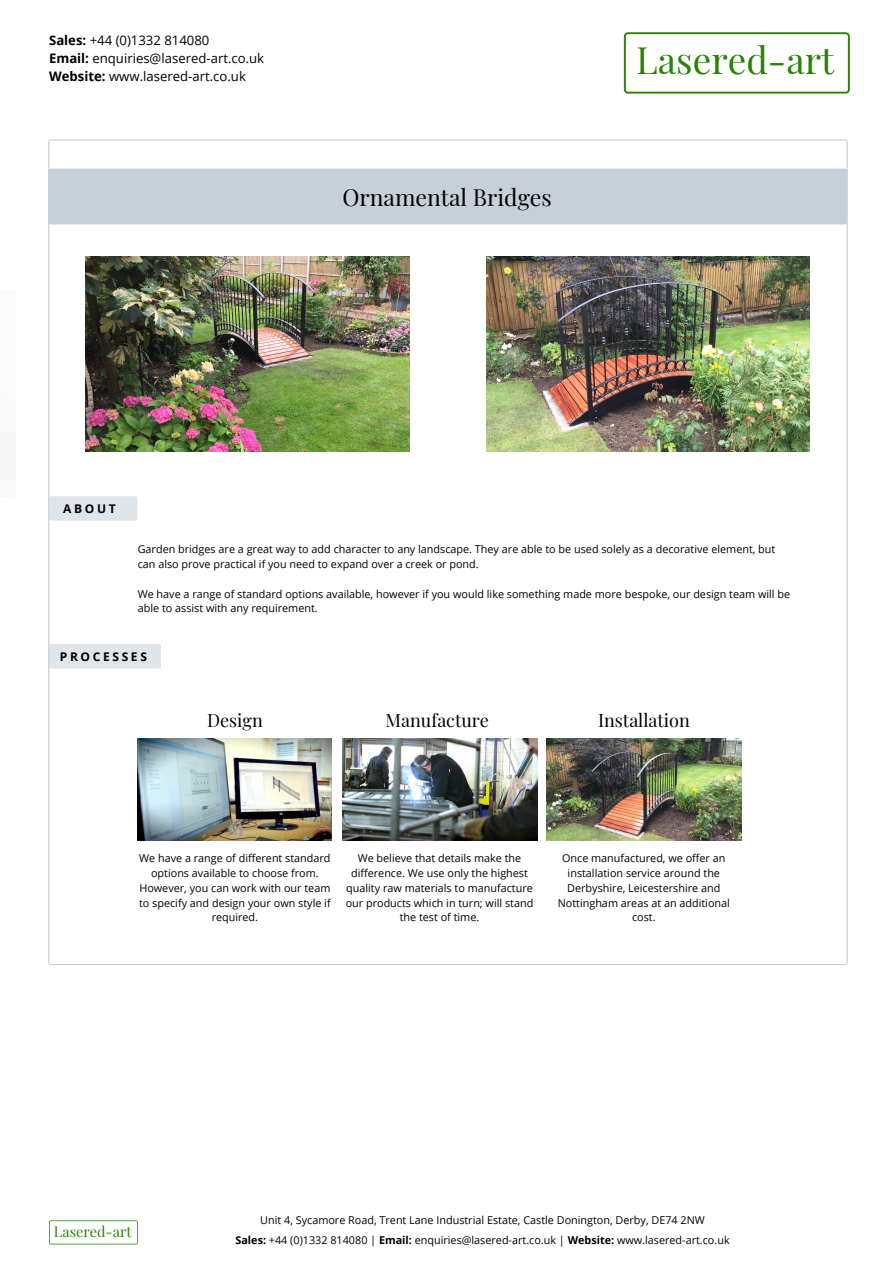
<style>
.page{position:relative;width:894px;height:1264px;background:#fff}
.page>*{position:absolute;margin:0;border:0;box-sizing:border-box;transform-origin:0 0}
.t1{font:36.9px "Playfair Display";color:#288204}
.t2{font:23.1px "Playfair Display";color:#000}
.t3{font:18px "Playfair Display";color:#000}
.t4{font:14.4px "Playfair Display";color:#288204}
.t5{font:13.2px/18px "Open Sans";color:#000}
.t6{font:700 12px "Open Sans";letter-spacing:.22em;color:#000}
.t7{font:10.8px/14.7px "Open Sans";color:#000;text-align:center}
.s1{font-weight:700}
</style>
<div class="page">
<svg style="left:623px;top:32px;width:226px;height:62px"></svg>
<svg style="left:49px;top:1220px;width:89px;height:24px"></svg>
<img style="left:48px;top:139px;width:799px;height:826px">
<img style="left:138px;top:738px;width:193px;height:102px">
<img style="left:342px;top:738px;width:195px;height:102px">
<img style="left:546px;top:738px;width:195px;height:102px">
<p class="t5" style="left:49px;top:31px;width:216px"><span class="s1">Sales:</span> +44 (0)1332 814080<br><span class="s1">Email:</span> enquiries@lasered-art.co.uk<br><span class="s1">Website:</span> www.lasered-art.co.uk</p>
<h1 class="t1" style="left:636px;top:34px;width:199px">Lasered-art</h1>
<h2 class="t2" style="left:342px;top:181px;width:211px">Ornamental Bridges</h2>
<p class="t6" style="left:63px;top:500px;width:54px">ABOUT</p>
<p class="t7" style="left:138px;top:542px;width:639px;text-align:left">Garden bridges are a great way to add character to any landscape. They are able to be used solely as a decorative element, but can also prove practical if you need to expand over a creek or pond.</p>
<p class="t7" style="left:138px;top:586px;width:653px;text-align:left">We have a range of standard options available, however if you would like something made more bespoke, our design team will be able to assist with any requirement.</p>
<p class="t6" style="left:60px;top:648px;width:88px">PROCESSES</p>
<h3 class="t3" style="left:207px;top:707px;width:57px">Design</h3>
<h3 class="t3" style="left:385px;top:707px;width:105px">Manufacture</h3>
<h3 class="t3" style="left:598px;top:707px;width:93px">Installation</h3>
<p class="t7" style="left:139px;top:850px;width:193px">We have a range of different standard options available to choose from.<br>However, you can work with our team to specify and design your own style if required.</p>
<p class="t7" style="left:345px;top:850px;width:189px">We believe that details make the difference. We use only the highest quality raw materials to manufacture our products which in turn; will stand the test of time.</p>
<p class="t7" style="left:557px;top:850px;width:174px">Once manufactured, we offer an installation service around the<br>Derbyshire, Leicestershire and<br>Nottingham areas at an additional cost.</p>
<h3 class="t4" style="left:54px;top:1221px;width:79px">Lasered-art</h3>
<p class="t7" style="left:235px;top:1210px;width:495px;line-height:20.1px">Unit 4, Sycamore Road, Trent Lane Industrial Estate, Castle Donington, Derby, DE74 2NW<br><span class="s1">Sales:</span> +44 (0)1332 814080 | <span class="s1">Email:</span> enquiries@lasered-art.co.uk | <span class="s1">Website:</span> www.lasered-art.co.uk</p>
</div>
